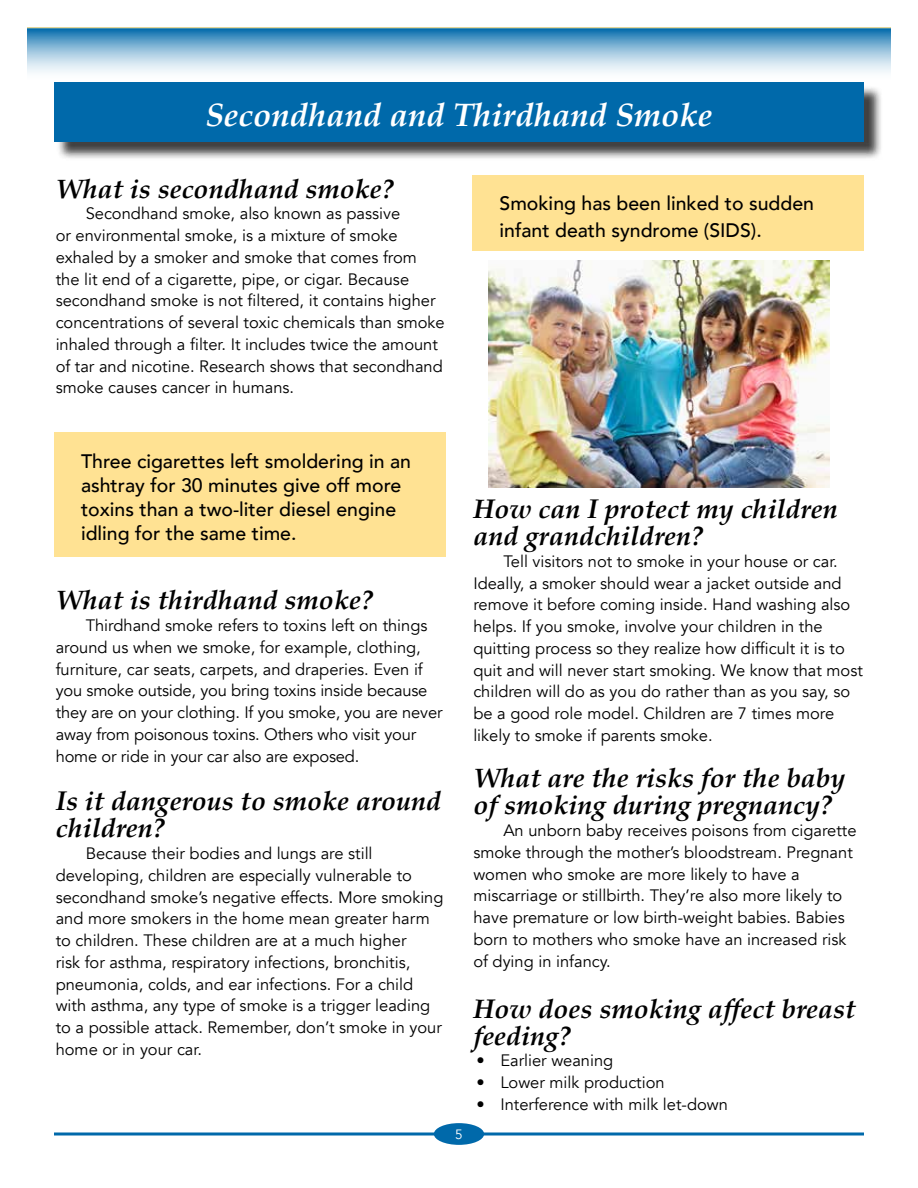
<style>
.page{position:relative;width:918px;height:1188px;background:#fff}
.page>*{position:absolute;margin:0;border:0;box-sizing:border-box;transform-origin:0 0}
.t1{font:italic 700 33px "Palatino";color:#fff}
.t2{font:italic 700 27px/27px "Palatino";color:#000}
.t3{font:500 19.5px/24px "Avenir";color:#000}
.t4{font:16.5px/21.8px "Avenir";color:#000}
.t5{font:13.5px "Avenir";color:#fff}
</style>
<div class="page">
<svg style="left:27px;top:27px;width:864px;height:46px;background:#92bed8"></svg>
<svg style="left:54px;top:1132px;width:810px;height:4px;background:#3f8dbe"></svg>
<div style="left:56px;top:85px;width:827px;height:76px;background:#000;opacity:.75"></div>
<div style="left:54px;top:83px;width:810px;height:59px;background:#0069aa"></div>
<div style="left:54px;top:432px;width:392px;height:125px;background:#ffe293"></div>
<div style="left:472px;top:176px;width:392px;height:75px;background:#ffe293"></div>
<div style="left:434px;top:1123px;width:50px;height:22px;background:#0069aa;border-radius:50%"></div>
<img style="left:488px;top:260px;width:342px;height:228px">
<h1 class="t1" style="left:205px;top:87px;width:509px">Secondhand and Thirdhand Smoke</h1>
<h2 class="t2" style="left:56px;top:175px;width:340px">What is secondhand smoke?</h2>
<p class="t4" style="left:56px;top:203px;width:391px;text-indent:30px">Secondhand smoke, also known as passive<br>or environmental smoke, is a mixture of smoke exhaled by a smoker and smoke that comes from the lit end of a cigarette, pipe, or cigar. Because secondhand smoke is not filtered, it contains higher concentrations of several toxic chemicals than smoke inhaled through a filter. It includes twice the amount of tar and nicotine. Research shows that secondhand smoke causes cancer in humans.</p>
<p class="t3" style="left:500px;top:188px;width:316px;line-height:27px">Smoking has been linked to sudden infant death syndrome (SIDS).</p>
<p class="t3" style="left:81px;top:448px;width:332px">Three cigarettes left smoldering in an ashtray for 30 minutes give off more toxins than a two-liter diesel engine idling for the same time.</p>
<h2 class="t2" style="left:56px;top:587px;width:319px">What is thirdhand smoke?</h2>
<p class="t4" style="left:56px;top:615px;width:388px;text-indent:30px">Thirdhand smoke refers to toxins left on things around us when we smoke, for example, clothing, furniture, car seats, carpets, and draperies. Even if you smoke outside, you bring toxins inside because they are on your clothing. If you smoke, you are never away from poisonous toxins. Others who visit your home or ride in your car also are exposed.</p>
<h2 class="t2" style="left:56px;top:788px;width:387px">Is it dangerous to smoke around children?</h2>
<p class="t4" style="left:56px;top:843px;width:389px;text-indent:30px">Because their bodies and lungs are still developing, children are especially vulnerable to secondhand smoke’s negative effects. More smoking and more smokers in the home mean greater harm to children. These children are at a much higher<br>risk for asthma, respiratory infections, bronchitis, pneumonia, colds, and ear infections. For a child with asthma, any type of smoke is a trigger leading to a possible attack. Remember, don’t smoke in your home or in your car.</p>
<p class="t5" style="left:455px;top:1127px;width:9px">5</p>
<h2 class="t2" style="left:473px;top:495px;width:366px">How can I protect my children and grandchildren?</h2>
<p class="t4" style="left:473px;top:551px;width:391px;text-indent:30px">Tell visitors not to smoke in your house or car.<br>Ideally, a smoker should wear a jacket outside and remove it before coming inside. Hand washing also helps. If you smoke, involve your children in the quitting process so they realize how difficult it is to quit and will never start smoking. We know that most children will do as you do rather than as you say, so be a good role model. Children are 7 times more likely to smoke if parents smoke.</p>
<h2 class="t2" style="left:473px;top:764px;width:374px">What are the risks for the baby of smoking during pregnancy?</h2>
<p class="t4" style="left:473px;top:820px;width:385px;text-indent:30px">An unborn baby receives poisons from cigarette smoke through the mother’s bloodstream. Pregnant women who smoke are more likely to have a miscarriage or stillbirth. They’re also more likely to have premature or low birth-weight babies. Babies born to mothers who smoke have an increased risk of dying in infancy.</p>
<h2 class="t2" style="left:473px;top:995px;width:384px">How does smoking affect breast feeding?</h2>
<p class="t4" style="left:476px;top:1050px;width:139px">• Earlier weaning</p>
<p class="t4" style="left:476px;top:1072px;width:190px">• Lower milk production</p>
<p class="t4" style="left:476px;top:1094px;width:253px">• Interference with milk let-down</p>
</div>
